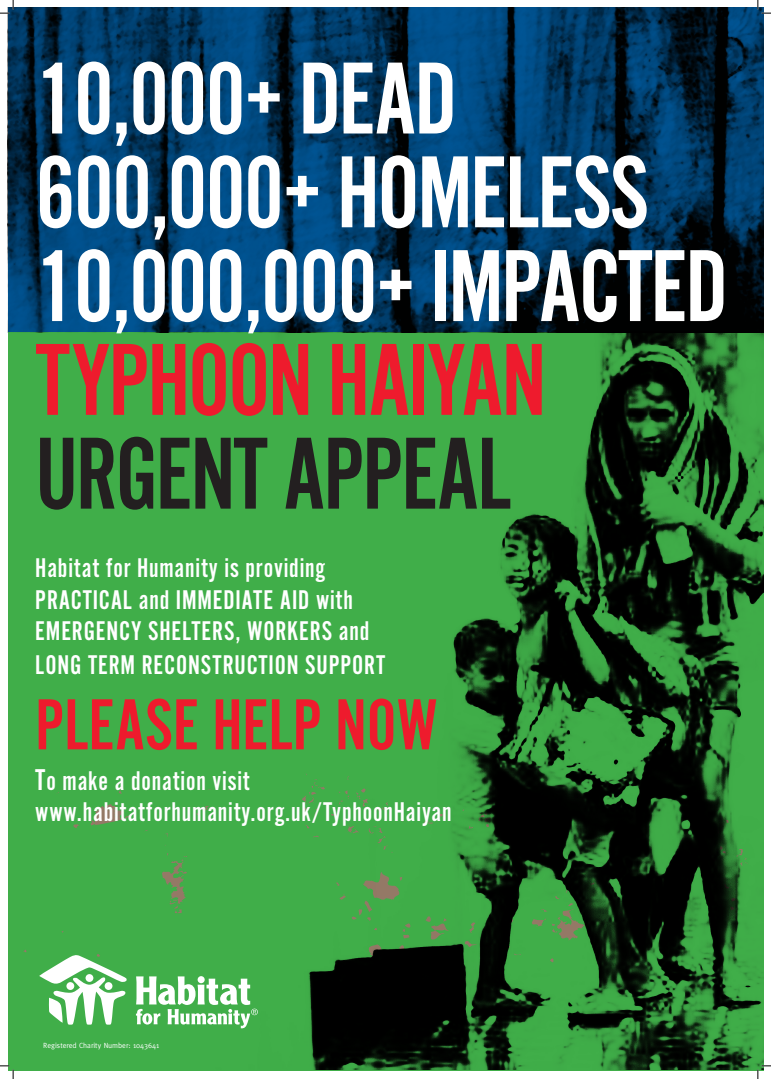
<style>
.page{position:relative;width:771px;height:1079px;background:#fff}
.page>*{position:absolute;margin:0;border:0;box-sizing:border-box;transform-origin:0 0}
.t1{font:106.25px "Alternate Gothic Std No 2";letter-spacing:-.02em;color:#fff}
.t2{font:106.25px "Alternate Gothic Std No 2";letter-spacing:-.02em;color:#ee1b2d}
.t3{font:106.25px "Alternate Gothic Std No 2";letter-spacing:-.02em;color:#231f20}
.t4{font:75px "Alternate Gothic Std No 2";color:#ee1b2d}
.t5{font:28.12px "Alternate Gothic Std No 2";letter-spacing:.03em;color:#fff}
.t6{font:7.5px "Meta";color:#fff}
.s1{font-size:31.25px}
</style>
<div class="page">
<div style="left:8px;top:332px;width:755px;height:739px;background:#40ae49"></div>
<svg style="left:23px;top:790px;width:164px;height:235px"></svg>
<img style="left:188px;top:332px;width:575px;height:737px">
<svg style="left:39px;top:955px;width:89px;height:69px"></svg>
<svg style="left:136px;top:976px;width:122px;height:52px"></svg>
<img style="left:8px;top:8px;width:755px;height:324px">
<svg style="left:0;top:0;width:14px;height:14px"></svg>
<svg style="left:0;top:1065px;width:14px;height:14px"></svg>
<svg style="left:757px;top:0;width:13px;height:14px"></svg>
<svg style="left:757px;top:1065px;width:13px;height:14px"></svg>
<p class="t1" style="left:35px;top:44px;width:423px">10,000+ DEAD</p>
<p class="t1" style="left:35px;top:138px;width:615px">600,000+ HOMELESS</p>
<p class="t1" style="left:35px;top:232px;width:693px">10,000,000+ IMPACTED</p>
<p class="t2" style="left:35px;top:326px;width:512px">TYPHOON HAIYAN</p>
<p class="t3" style="left:35px;top:419px;width:477px">URGENT APPEAL</p>
<p class="t5" style="left:35px;top:554px;width:291px">Habitat for Humanity is providing</p>
<p class="t5" style="left:35px;top:585px;width:319px">PRACTICAL and IMMEDIATE AID with</p>
<p class="t5" style="left:35px;top:616px;width:335px">EMERGENCY SHELTERS, WORKERS and</p>
<p class="t5" style="left:35px;top:651px;width:351px">LONG TERM RECONSTRUCTION SUPPORT</p>
<p class="t4" style="left:35px;top:686px;width:404px">PLEASE HELP NOW</p>
<p class="t5" style="left:35px;top:766px;width:216px"><span class="s1">T</span>o make a donation visit</p>
<p class="t5" style="left:35px;top:797px;width:418px">www.habitatforhumanity.org.uk/TyphoonHaiyan</p>
<p class="t6" style="left:43px;top:1040px;width:117px">Registered Charity Number: 1043641</p>
</div>
